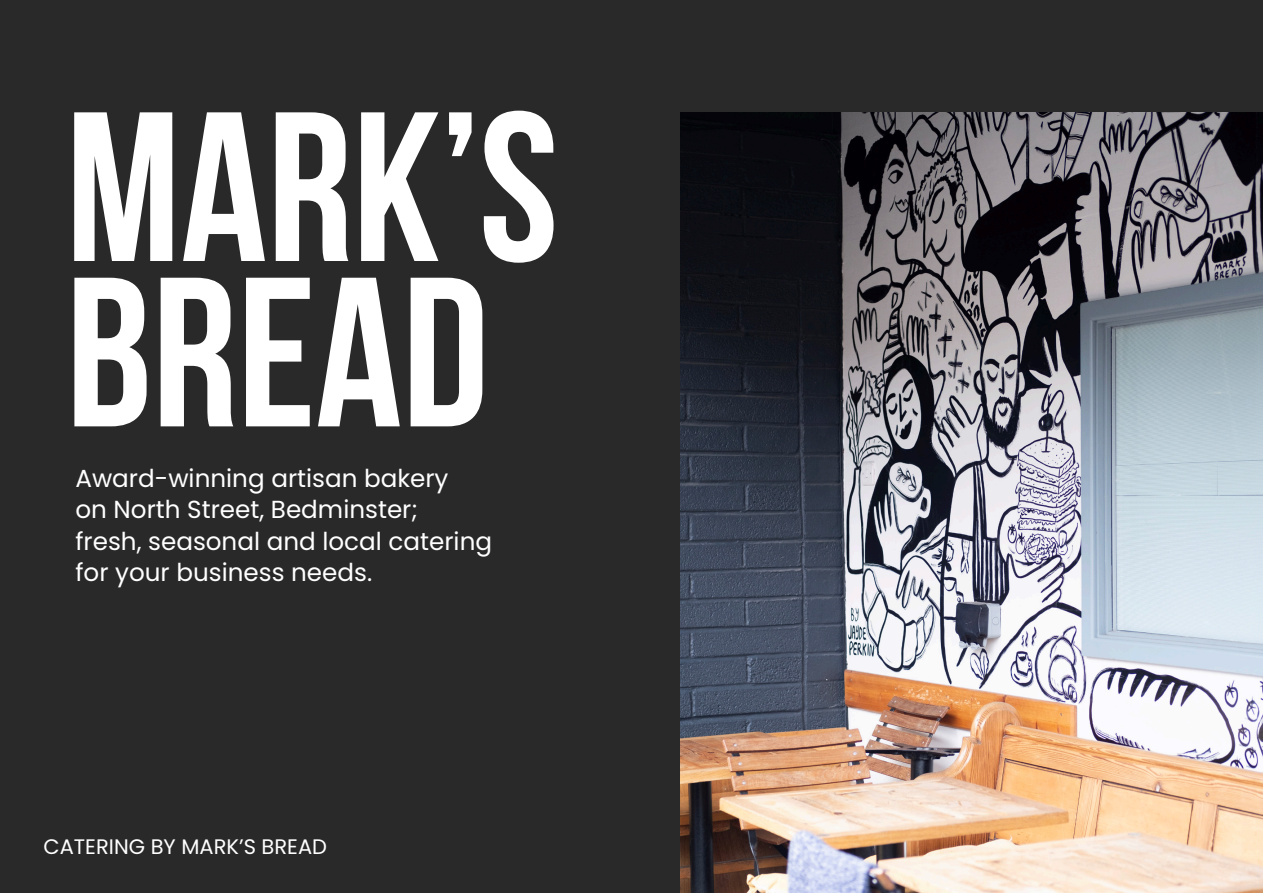
<style>
.page{position:relative;width:1263px;height:893px;background:#292929}
.page>*{position:absolute;margin:0;border:0;box-sizing:border-box;transform-origin:0 0}
.t1{font:700 212.4px/165.3px "Bebas Neue";color:#fff}
.t2{font:24.6px/31.5px "Poppins";color:#fff}
.t3{font:21px "Poppins";color:#fff}
</style>
<div class="page">
<img style="left:681px;top:113px;width:582px;height:780px">
<p class="t1" style="left:66px;top:102px;width:494px">MARK’S<br>BREAD</p>
<p class="t2" style="left:75px;top:463px;width:418px">Award-winning artisan bakery<br>on North Street, Bedminster;<br>fresh, seasonal and local catering for your business needs.</p>
<p class="t3" style="left:44px;top:834px;width:285px">CATERING BY MARK’S BREAD</p>
</div>
